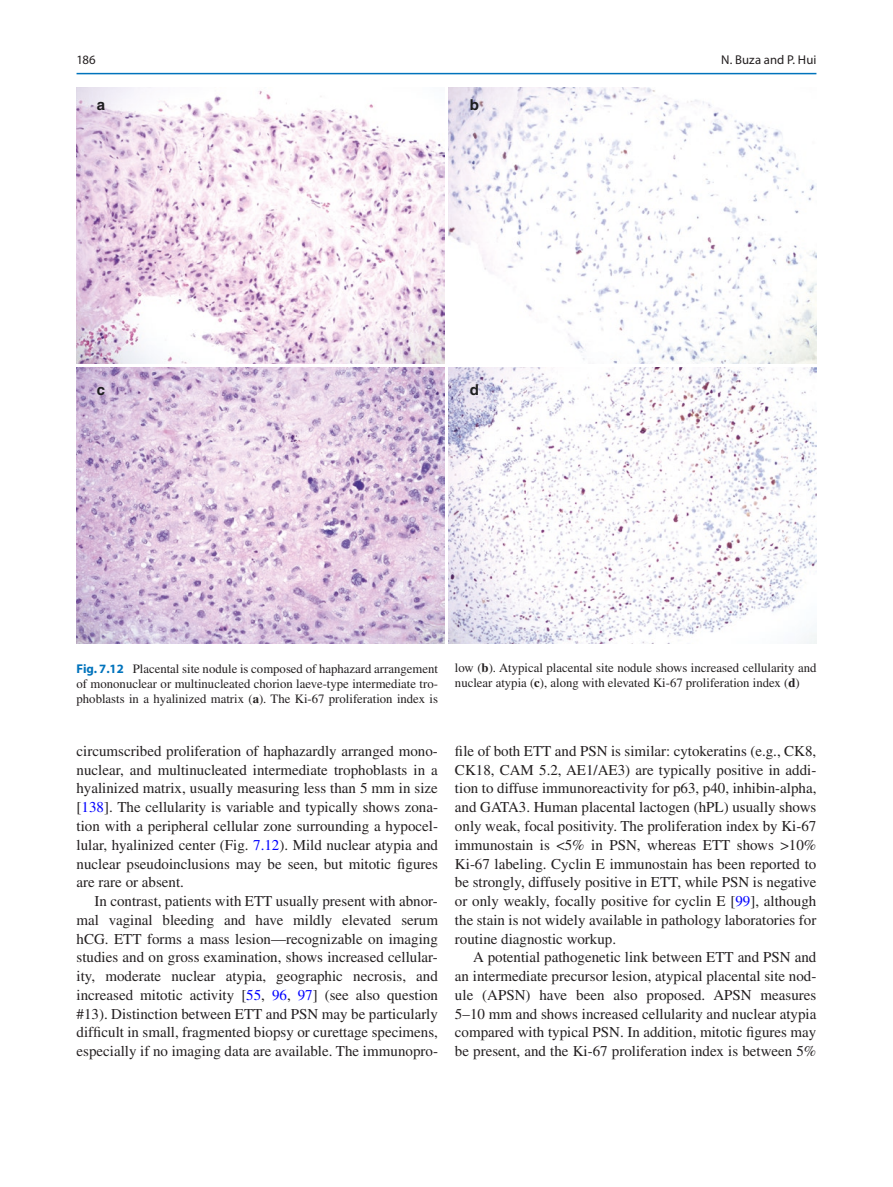
<style>
.page{position:relative;width:893px;height:1187px;background:#fff}
.page>*{position:absolute;margin:0;border:0;box-sizing:border-box;transform-origin:0 0}
.t1{font:15px/18.8px "Times LT Std";color:#231f20;text-align:justify}
.t2{font:15px "Helvetica Bold 3";color:#1d1e1f}
.t3{font:12.75px/15px "Times LT Std";color:#231f20;text-align:justify}
.t4{font:12.75px "Myriad Pro Regular 2";letter-spacing:.005em;color:#231f20}
.t5{font:12.75px "Myriad Pro";color:#231f20}
.s1{font-family:"Myriad Pro";font-weight:700;color:#0073bc}
.s2{font-weight:700}
.s3{color:#00f}
</style>
<div class="page">
<img style="left:77px;top:88px;width:367px;height:275px">
<img style="left:449px;top:88px;width:367px;height:275px">
<img style="left:77px;top:368px;width:367px;height:275px">
<img style="left:449px;top:368px;width:367px;height:275px">
<hr style="left:77px;top:73px;width:739px;height:1px;background:#0073bc">
<p class="t5" style="left:77px;top:52px;width:21px">186</p>
<p class="t2" style="left:97px;top:96px;width:10px">a</p>
<p class="t2" style="left:470px;top:96px;width:11px">b</p>
<p class="t2" style="left:97px;top:381px;width:10px">c</p>
<p class="t2" style="left:470px;top:381px;width:11px">d</p>
<p class="t4" style="left:721px;top:52px;width:97px">N. Buza and P. Hui</p>
<p class="t3" style="left:77px;top:660px;width:363px"><span class="s1">Fig. 7.12</span> Placental site nodule is composed of haphazard arrangement of mononuclear or multinucleated chorion laeve-type intermediate tro&shy;phoblasts in a hyalinized matrix (<span class="s2">a</span>). The Ki-67 proliferation index is</p>
<p class="t3" style="left:455px;top:659px;width:363px">low (<span class="s2">b</span>). Atypical placental site nodule shows increased cellularity and nuclear atypia (<span class="s2">c</span>), along with elevated Ki-67 proliferation index (<span class="s2">d</span>)</p>
<p class="t1" style="left:77px;top:741px;width:363px">circumscribed proliferation of haphazardly arranged mono&shy;nuclear, and multinucleated intermediate trophoblasts in a hyalinized matrix, usually measuring less than 5 mm in size [<span class="s3">138</span>]. The cellularity is variable and typically shows zona&shy;tion with a peripheral cellular zone surrounding a hypocel&shy;lular, hyalinized center (Fig. <span class="s3">7.12</span>). Mild nuclear atypia and nuclear pseudoinclusions may be seen, but mitotic figures are rare or absent.</p>
<p class="t1" style="left:77px;top:891px;width:363px;text-indent:18px">In contrast, patients with ETT usually present with abnor&shy;mal vaginal bleeding and have mildly elevated serum hCG. ETT forms a mass lesion—recognizable on imaging studies and on gross examination, shows increased cellular&shy;ity, moderate nuclear atypia, geographic necrosis, and increased mitotic activity [<span class="s3">55</span>, <span class="s3">96</span>, <span class="s3">97</span>] (see also question #13). Distinction between ETT and PSN may be particularly difficult in small, fragmented biopsy or curettage specimens, especially if no imaging data are available. The immunopro-</p>
<p class="t1" style="left:455px;top:741px;width:363px">file of both ETT and PSN is similar: cytokeratins (e.g., CK8, CK18, CAM 5.2, AE1/AE3) are typically positive in addi&shy;tion to diffuse immunoreactivity for p63, p40, inhibin-alpha, and GATA3. Human placental lactogen (hPL) usually shows only weak, focal positivity. The proliferation index by Ki-67 immunostain is &lt;5% in PSN, whereas ETT shows &gt;10% Ki-67 labeling. Cyclin E immunostain has been reported to be strongly, diffusely positive in ETT, while PSN is negative or only weakly, focally positive for cyclin E [<span class="s3">99</span>], although the stain is not widely available in pathology laboratories for routine diagnostic workup.</p>
<p class="t1" style="left:455px;top:947px;width:363px;text-indent:18px">A potential pathogenetic link between ETT and PSN and an intermediate precursor lesion, atypical placental site nod&shy;ule (APSN) have been also proposed. APSN measures 5–10 mm and shows increased cellularity and nuclear atypia compared with typical PSN. In addition, mitotic figures may be present, and the Ki-67 proliferation index is between 5%</p>
</div>
